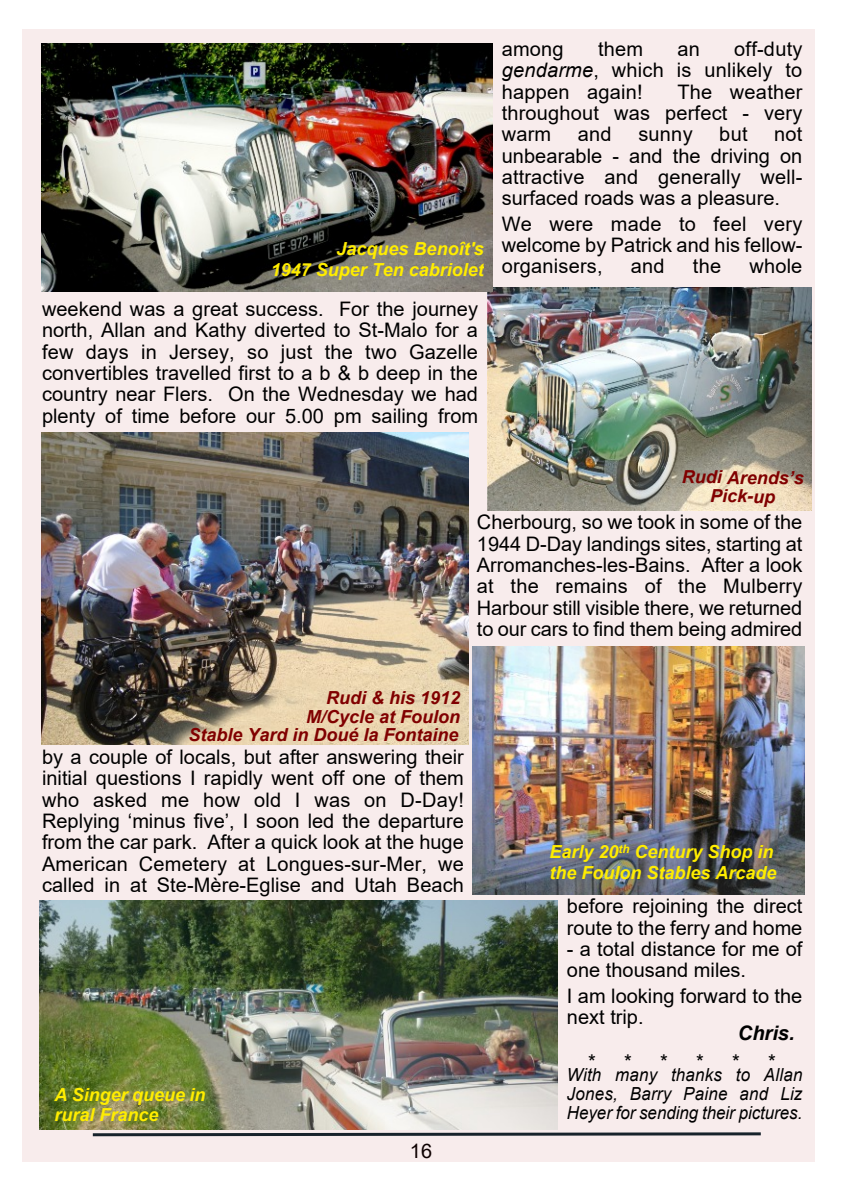
<style>
.page{position:relative;width:842px;height:1191px;background:#fff}
.page>*{position:absolute;margin:0;border:0;box-sizing:border-box;transform-origin:0 0}
.t1{font:20px/21.4px "Arial";color:#000;text-align:justify}
.t2{font:italic 700 20px "Arial";color:#000}
.t3{font:italic 700 18px/20.6px "Arial";color:#ffed00}
.t4{font:italic 18px/19.2px "Arial";color:#000;text-align:justify;scale:.94 1}
.t5{font:italic 700 18px/18.6px "Arial";color:#800000;text-align:center}
.s1{font-style:italic}
</style>
<div class="page">
<div style="left:22px;top:30px;width:792px;height:1132px;background:#f8ecec"></div>
<svg style="left:92px;top:1132px;width:669px;height:5px"></svg>
<img style="left:487px;top:287px;width:324px;height:223px">
<img style="left:473px;top:647px;width:332px;height:247px">
<img style="left:41px;top:432px;width:427px;height:312px">
<img style="left:41px;top:43px;width:452px;height:249px">
<img style="left:40px;top:900px;width:518px;height:229px">
<p class="t3" style="left:271px;top:240px;width:215px;text-align:right">Jacques Benoît's<br>1947 Super Ten cabriolet</p>
<p class="t1" style="left:42px;top:300px;width:438px">weekend was a great success. For the journey north, Allan and Kathy diverted to St-Malo for a few days in Jersey, so just the two Gazelle convertibles travelled first to a b &amp; b deep in the country near Flers. On the Wednesday we had plenty of time before our 5.00 pm sailing from</p>
<p class="t1" style="left:502px;top:40px;width:302px;text-indent:233px">off-duty <span class="s1">gendarme</span>, which is unlikely to happen again!</p>
<p class="t1" style="left:502px;top:40px;width:64px">among</p>
<p class="t1" style="left:598px;top:40px;width:47px">them</p>
<p class="t1" style="left:677px;top:40px;width:24px">an</p>
<p class="t1" style="left:502px;top:83px;width:302px;text-indent:176px">The weather throughout was perfect - very warm</p>
<p class="t1" style="left:578px;top:125px;width:35px">and</p>
<p class="t1" style="left:638px;top:125px;width:56px">sunny</p>
<p class="t1" style="left:719px;top:125px;width:30px">but</p>
<p class="t1" style="left:502px;top:125px;width:302px;text-indent:272px">not unbearable - and the driving on attractive and generally well&shy;surfaced roads was a pleasure.</p>
<p class="t1" style="left:502px;top:215px;width:302px">We were made to feel very welcome by Patrick and his fellow&shy;organisers,</p>
<p class="t1" style="left:631px;top:257px;width:35px">and</p>
<p class="t1" style="left:693px;top:257px;width:30px">the</p>
<p class="t1" style="left:749px;top:257px;width:55px">whole</p>
<p class="t5" style="left:682px;top:469px;width:124px;rotate:1deg">Rudi Arends’s<br>Pick-up</p>
<p class="t1" style="left:477px;top:513px;width:327px">Cherbourg, so we took in some of the 1944 D-Day landings sites, starting at Arromanches-les-Bains. After a look at the remains of the Mulberry Harbour still visible there, we returned to our cars to find them being admired</p>
<p class="t5" style="left:188px;top:690px;width:273px;text-align:right">Rudi &amp; his 1912<br>M/Cycle at Foulon<br>Stable Yard in Doué la Fontaine</p>
<p class="t1" style="left:42px;top:748px;width:423px">by a couple of locals, but after answering their initial questions I rapidly went off one of them who asked me how old I was on D-Day!<br>Replying ‘minus five’, I soon led the departure from the car park. After a quick look at the huge American Cemetery at Longues-sur-Mer, we called in at Ste-Mère-Eglise and Utah Beach</p>
<p class="t3" style="left:54px;top:1085px;width:152px">A Singer queue in rural France</p>
<p class="t1" style="left:410px;top:1141px;width:24px">16</p>
<p class="t3" style="left:549px;top:843px;width:229px">Early 20<sup>th</sup> Century Shop in the Foulon Stables Arcade</p>
<p class="t1" style="left:567px;top:897px;width:237px">before rejoining the direct route to the ferry and home</p>
<p class="t1" style="left:567px;top:940px;width:237px">- a total distance for me of one thousand miles.</p>
<p class="t1" style="left:567px;top:986px;width:237px">I am looking forward to the next trip.</p>
<p class="t4" style="left:567px;top:1066px;width:252px">With many thanks to Allan Jones, Barry Paine and Liz Heyer for sending their pictures.</p>
<p class="t2" style="left:738px;top:1025px;width:58px">Chris.</p>
<p class="t1" style="left:588px;top:1052px;width:45px">* *</p>
<p class="t1" style="left:660px;top:1052px;width:45px">* *</p>
<p class="t1" style="left:732px;top:1052px;width:45px">* *</p>
</div>
